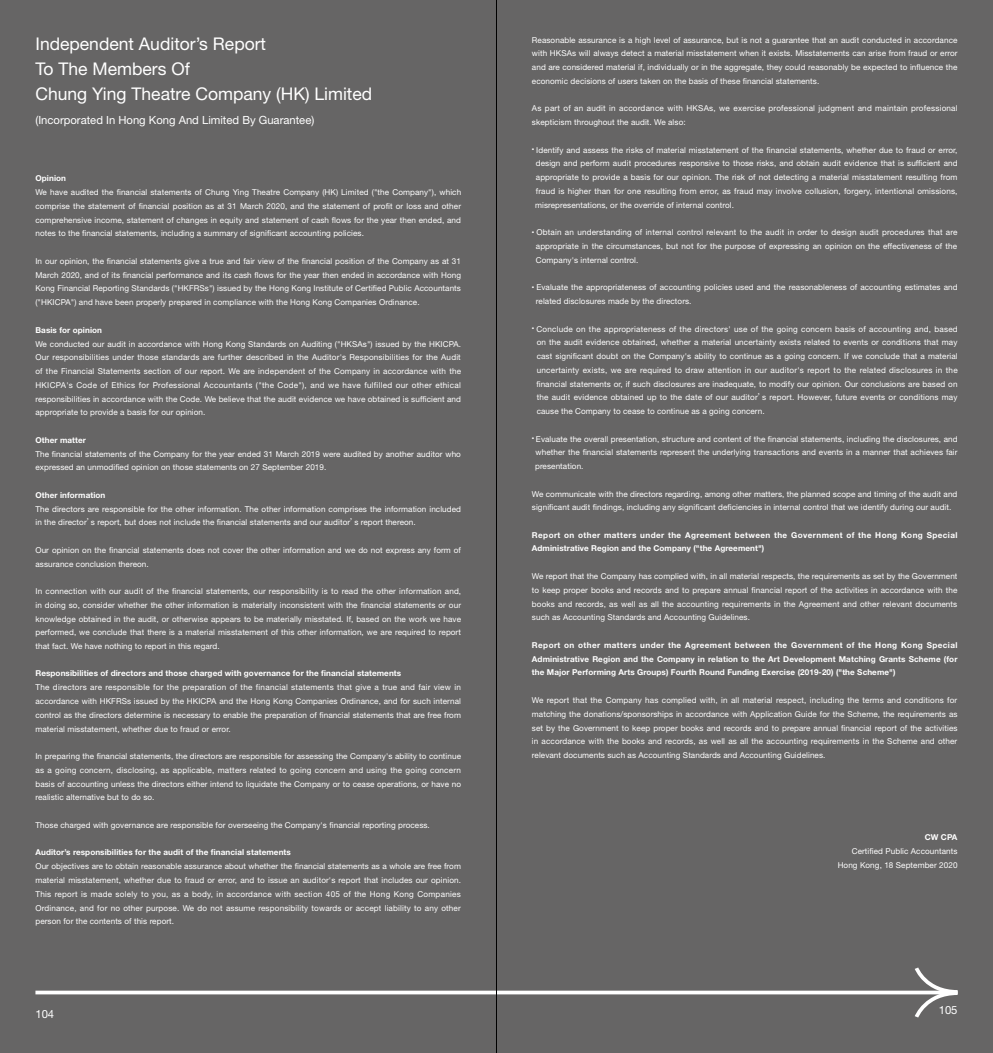
<style>
.page{position:relative;width:993px;height:1053px;background:#fff}
.page>*{position:absolute;margin:0;border:0;box-sizing:border-box;transform-origin:0 0}
.t1{font:17.5px/25px "Helvetica Neue LT Std";color:#fff}
.t2{font:11.25px "Helvetica Neue LT Std";color:#fff}
.t3{font:8.12px/13.8px "Helvetica Neue LT Std";letter-spacing:.01em;color:#fff;text-align:justify}
.t4{font:700 8.12px/13.8px "Helvetica Neue";letter-spacing:.01em;color:#fff;text-align:justify}
.t5{font:700 8.12px/13.8px "Helvetica Neue";letter-spacing:.05em;color:#fff}
.s1{font-family:"Noto Sans CJ Ktc"}
</style>
<div class="page">
<div style="left:0;top:0;width:992px;height:1052px;background:#666565"></div>
<svg style="left:35px;top:990px;width:877px;height:4px;background:#e5e5e5"></svg>
<svg style="left:912px;top:967px;width:46px;height:51px"></svg>
<hr style="left:496px;top:0;width:1px;height:1052px;background:#000">
<h1 class="t1" style="left:35px;top:31px;width:338px">Independent Auditor’s Report<br>To The Members Of<br>Chung Ying Theatre Company (HK) Limited</h1>
<h2 class="t2" style="left:35px;top:113px;width:280px">(Incorporated In Hong Kong And Limited By Guarantee)</h2>
<p class="t4" style="left:35px;top:171px;width:32px">Opinion</p>
<p class="t3" style="left:35px;top:185px;width:427px">We have audited the financial statements of Chung Ying Theatre Company (HK) Limited ("the Company"), which comprise the statement of financial position as at 31 March 2020, and the statement of profit or loss and other comprehensive income, statement of changes in equity and statement of cash flows for the year then ended, and notes to the financial statements, including a summary of significant accounting policies.</p>
<p class="t3" style="left:35px;top:254px;width:427px">In our opinion, the financial statements give a true and fair view of the financial position of the Company as at 31<br>March 2020, and of its financial performance and its cash flows for the year then ended in accordance with Hong Kong Financial Reporting Standards ("HKFRSs") issued by the Hong Kong Institute of Certified Public Accountants ("HKICPA") and have been properly prepared in compliance with the Hong Kong Companies Ordinance.</p>
<p class="t4" style="left:35px;top:322px;width:68px">Basis for opinion</p>
<p class="t3" style="left:35px;top:336px;width:427px">We conducted our audit in accordance with Hong Kong Standards on Auditing ("HKSAs") issued by the HKICPA.<br>Our responsibilities under those standards are further described in the Auditor's Responsibilities for the Audit of the Financial Statements section of our report. We are independent of the Company in accordance with the HKICPA's Code of Ethics for Professional Accountants ("the Code"), and we have fulfilled our other ethical responsibilities in accordance with the Code. We believe that the audit evidence we have obtained is sufficient and appropriate to provide a basis for our opinion.</p>
<p class="t4" style="left:35px;top:432px;width:52px">Other matter</p>
<p class="t3" style="left:35px;top:446px;width:427px">The financial statements of the Company for the year ended 31 March 2019 were audited by another auditor who expressed an unmodified opinion on those statements on 27 September 2019.</p>
<p class="t4" style="left:35px;top:487px;width:71px">Other information</p>
<p class="t3" style="left:35px;top:501px;width:427px">The directors are responsible for the other information. The other information comprises the information included in the director<span class="s1">’</span>s report, but does not include the financial statements and our auditor<span class="s1">’</span>s report thereon.</p>
<p class="t3" style="left:35px;top:543px;width:427px">Our opinion on the financial statements does not cover the other information and we do not express any form of assurance conclusion thereon.</p>
<p class="t3" style="left:35px;top:584px;width:427px">In connection with our audit of the financial statements, our responsibility is to read the other information and, in doing so, consider whether the other information is materially inconsistent with the financial statements or our knowledge obtained in the audit, or otherwise appears to be materially misstated. If, based on the work we have performed, we conclude that there is a material misstatement of this other information, we are required to report that fact. We have nothing to report in this regard.</p>
<p class="t4" style="left:35px;top:666px;width:367px">Responsibilities of directors and those charged with governance for the financial statements</p>
<p class="t3" style="left:35px;top:680px;width:427px">The directors are responsible for the preparation of the financial statements that give a true and fair view in accordance with HKFRSs issued by the HKICPA and the Hong Kong Companies Ordinance, and for such internal control as the directors determine is necessary to enable the preparation of financial statements that are free from material misstatement, whether due to fraud or error.</p>
<p class="t3" style="left:35px;top:749px;width:427px">In preparing the financial statements, the directors are responsible for assessing the Company's ability to continue as a going concern, disclosing, as applicable, matters related to going concern and using the going concern basis of accounting unless the directors either intend to liquidate the Company or to cease operations, or have no realistic alternative but to do so.</p>
<p class="t3" style="left:35px;top:818px;width:396px">Those charged with governance are responsible for overseeing the Company's financial reporting process.</p>
<p class="t4" style="left:35px;top:845px;width:257px">Auditor’s responsibilities for the audit of the financial statements</p>
<p class="t3" style="left:35px;top:859px;width:427px">Our objectives are to obtain reasonable assurance about whether the financial statements as a whole are free from material misstatement, whether due to fraud or error, and to issue an auditor's report that includes our opinion.<br>This report is made solely to you, as a body, in accordance with section 405 of the Hong Kong Companies Ordinance, and for no other purpose. We do not assume responsibility towards or accept liability to any other person for the contents of this report.</p>
<p class="t3" style="left:531px;top:33px;width:427px">Reasonable assurance is a high level of assurance, but is not a guarantee that an audit conducted in accordance with HKSAs will always detect a material misstatement when it exists. Misstatements can arise from fraud or error and are considered material if, individually or in the aggregate, they could reasonably be expected to influence the economic decisions of users taken on the basis of these financial statements.</p>
<p class="t3" style="left:531px;top:101px;width:427px">As part of an audit in accordance with HKSAs, we exercise professional judgment and maintain professional skepticism throughout the audit. We also:</p>
<p class="t3" style="left:535px;top:143px;width:424px;text-indent:-3px"><sup>•</sup> Identify and assess the risks of material misstatement of the financial statements, whether due to fraud or error, design and perform audit procedures responsive to those risks, and obtain audit evidence that is sufficient and appropriate to provide a basis for our opinion. The risk of not detecting a material misstatement resulting from fraud is higher than for one resulting from error, as fraud may involve collusion, forgery, intentional omissions, misrepresentations, or the override of internal control.</p>
<p class="t3" style="left:535px;top:225px;width:423px;text-indent:-4px"><sup>•</sup> Obtain an understanding of internal control relevant to the audit in order to design audit procedures that are appropriate in the circumstances, but not for the purpose of expressing an opinion on the effectiveness of the Company's internal control.</p>
<p class="t3" style="left:535px;top:280px;width:423px;text-indent:-4px"><sup>•</sup> Evaluate the appropriateness of accounting policies used and the reasonableness of accounting estimates and related disclosures made by the directors.</p>
<p class="t3" style="left:536px;top:321px;width:422px;text-indent:-4px"><sup>•</sup> Conclude on the appropriateness of the directors' use of the going concern basis of accounting and, based on the audit evidence obtained, whether a material uncertainty exists related to events or conditions that may cast significant doubt on the Company's ability to continue as a going concern. If we conclude that a material uncertainty exists, we are required to draw attention in our auditor's report to the related disclosures in the financial statements or, if such disclosures are inadequate, to modify our opinion. Our conclusions are based on the audit evidence obtained up to the date of our auditor<span class="s1">’</span>s report. However, future events or conditions may cause the Company to cease to continue as a going concern.</p>
<p class="t3" style="left:535px;top:431px;width:424px;text-indent:-3px"><sup>•</sup> Evaluate the overall presentation, structure and content of the financial statements, including the disclosures, and whether the financial statements represent the underlying transactions and events in a manner that achieves fair presentation.</p>
<p class="t3" style="left:531px;top:486px;width:427px">We communicate with the directors regarding, among other matters, the planned scope and timing of the audit and significant audit findings, including any significant deficiencies in internal control that we identify during our audit.</p>
<p class="t5" style="left:531px;top:527px;width:427px">Report on other matters under the Agreement between the Government of the Hong Kong Special<br>Administrative Region and the Company ("the Agreement")</p>
<p class="t3" style="left:531px;top:569px;width:427px">We report that the Company has complied with, in all material respects, the requirements as set by the Government to keep proper books and records and to prepare annual financial report of the activities in accordance with the books and records, as well as all the accounting requirements in the Agreement and other relevant documents such as Accounting Standards and Accounting Guidelines.</p>
<p class="t4" style="left:531px;top:637px;width:427px">Report on other matters under the Agreement between the Government of the Hong Kong Special Administrative Region and the Company in relation to the Art Development Matching Grants Scheme (for the Major Performing Arts Groups) Fourth Round Funding Exercise (2019-20) ("the Scheme")</p>
<p class="t3" style="left:531px;top:693px;width:427px">We report that the Company has complied with, in all material respect, including the terms and conditions for matching the donations/sponsorships in accordance with Application Guide for the Scheme, the requirements as set by the Government to keep proper books and records and to prepare annual financial report of the activities in accordance with the books and records, as well as all the accounting requirements in the Scheme and other relevant documents such as Accounting Standards and Accounting Guidelines.</p>
<p class="t4" style="left:924px;top:829px;width:34px">CW CPA</p>
<p class="t3" style="left:837px;top:843px;width:121px;text-align:right">Certified Public Accountants<br>Hong Kong, 18 September 2020</p>
<h2 class="t2" style="left:35px;top:1006px;width:20px">104</h2>
<h2 class="t2" style="left:938px;top:1003px;width:20px">105</h2>
</div>
